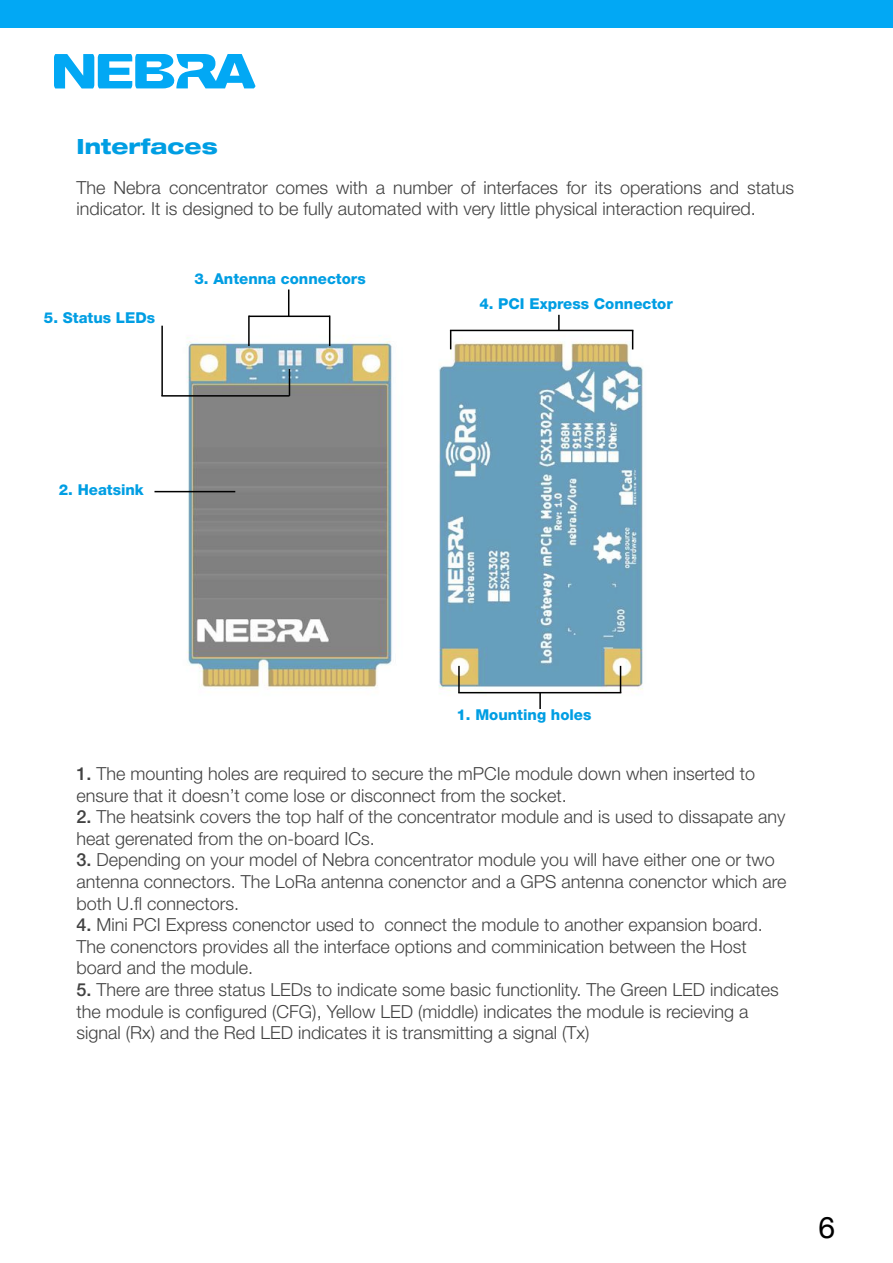
<style>
.page{position:relative;width:893px;height:1263px;background:#fff}
.page>*{position:absolute;margin:0;border:0;box-sizing:border-box;transform-origin:0 0}
.t1{font:30px "Helvetica Neue";color:#000}
.t2{font:800 expanded 21px "Helvetica Neue LT Std";color:#009ee3}
.t3{font:300 18px/21.6px "Helvetica Neue LT Std";color:#424242}
.t4{font:800 15px "Helvetica Neue LT Std";color:#009ee3}
.s1{font-weight:500}
</style>
<div class="page">
<svg style="left:54px;top:54px;width:202px;height:34px"></svg>
<div style="left:0;top:0;width:893px;height:28px;background:#02a8f4"></div>
<img style="left:154px;top:289px;width:490px;height:407px">
<hr style="left:248px;top:316px;width:2px;height:30px;background:#000">
<hr style="left:329px;top:316px;width:1px;height:30px;background:#000">
<svg style="left:288px;top:289px;width:1px;height:27px"></svg>
<hr style="left:249px;top:316px;width:81px;height:1px;background:#000">
<svg style="left:450px;top:331px;width:1px;height:18px"></svg>
<svg style="left:632px;top:331px;width:1px;height:18px"></svg>
<hr style="left:450px;top:330px;width:183px;height:1px;background:#000">
<svg style="left:558px;top:315px;width:2px;height:15px"></svg>
<hr style="left:458px;top:666px;width:2px;height:27px;background:#000">
<svg style="left:620px;top:666px;width:1px;height:26px"></svg>
<hr style="left:458px;top:692px;width:163px;height:1px;background:#000">
<svg style="left:539px;top:693px;width:2px;height:16px"></svg>
<hr style="left:154px;top:491px;width:81px;height:1px;background:#000">
<svg style="left:289px;top:369px;width:1px;height:27px"></svg>
<hr style="left:161px;top:326px;width:2px;height:70px;background:#000">
<hr style="left:161px;top:395px;width:128px;height:2px;background:#000">
<p class="t2" style="left:77px;top:138px;width:143px">Interfaces</p>
<p class="t3" style="left:77px;top:178px;width:719px">The Nebra concentrator comes with a number of interfaces for its operations and status indicator. It is designed to be fully automated with very little physical interaction required.</p>
<p class="t4" style="left:44px;top:312px;width:113px">5. Status LEDs</p>
<p class="t4" style="left:194px;top:273px;width:173px">3. Antenna connectors</p>
<p class="t4" style="left:59px;top:484px;width:87px">2. Heatsink</p>
<p class="t4" style="left:479px;top:298px;width:195px">4. PCI Express Connector</p>
<p class="t4" style="left:456px;top:709px;width:137px">1. Mounting holes</p>
<p class="t3" style="left:77px;top:764px;width:680px"><span class="s1">1.</span> The mounting holes are required to secure the mPCIe module down when inserted to ensure that it doesn’t come lose or disconnect from the socket.</p>
<p class="t3" style="left:77px;top:808px;width:710px"><span class="s1">2.</span> The heatsink covers the top half of the concentrator module and is used to dissapate any heat gerenated from the on-board ICs.</p>
<p class="t3" style="left:77px;top:851px;width:711px"><span class="s1">3.</span> Depending on your model of Nebra concentrator module you will have either one or two antenna connectors. The LoRa antenna conenctor and a GPS antenna conenctor which are both U.fl connectors.</p>
<p class="t3" style="left:77px;top:916px;width:688px"><span class="s1">4.</span> Mini PCI Express conenctor used to connect the module to another expansion board.<br>The conenctors provides all the interface options and comminication between the Host board and the module.</p>
<p class="t3" style="left:77px;top:980px;width:704px"><span class="s1">5.</span> There are three status LEDs to indicate some basic functionlity. The Green LED indicates the module is configured (CFG), Yellow LED (middle) indicates the module is recieving a signal (Rx) and the Red LED indicates it is transmitting a signal (Tx)</p>
<h1 class="t1" style="left:819px;top:1209px;width:18px">6</h1>
</div>
